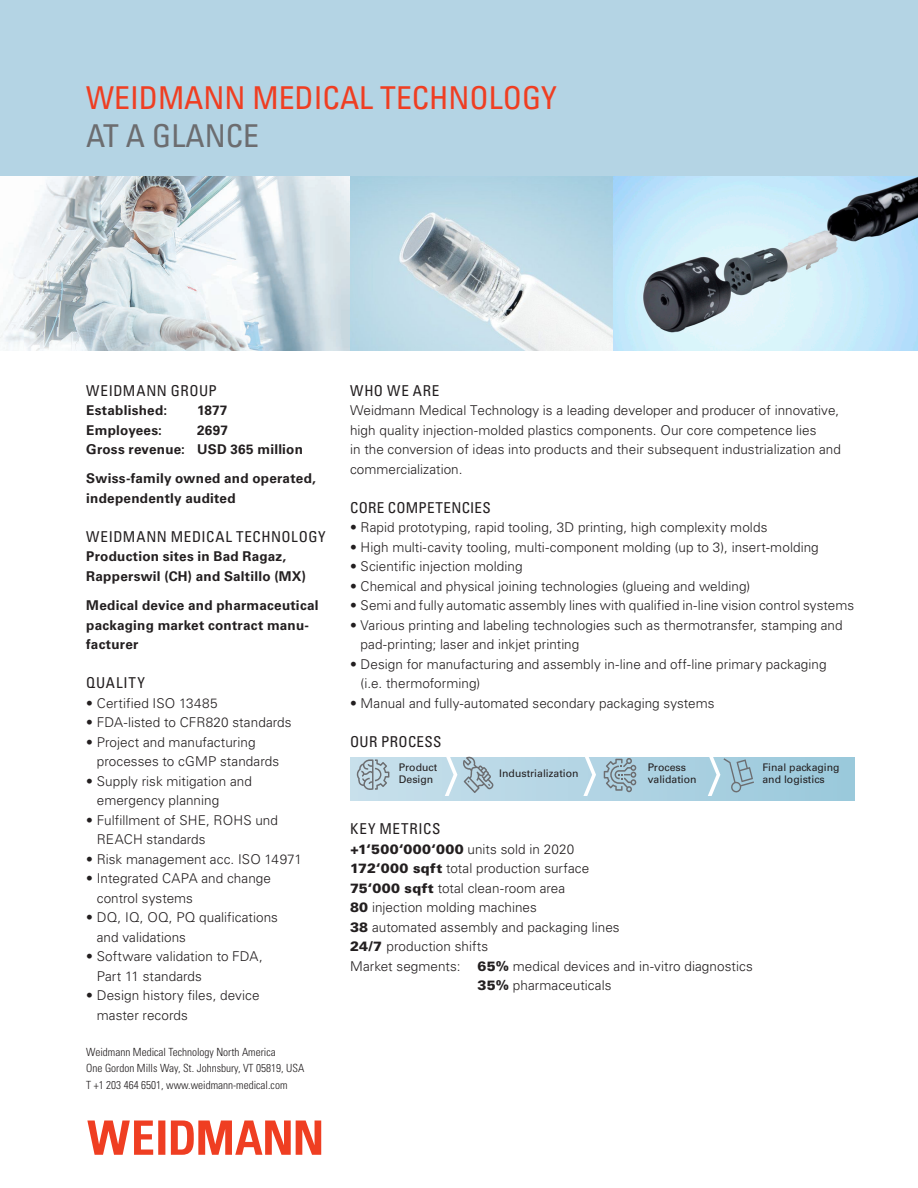
<style>
.page{position:relative;width:918px;height:1188px;background:#fff}
.page>*{position:absolute;margin:0;border:0;box-sizing:border-box;transform-origin:0 0}
.t1{font:condensed 31.5px/37.8px "Univers";color:#ef3e22}
.t2{font:condensed 15px "Univers";letter-spacing:.035em;color:#231f20}
.t3{font:condensed 15px "Univers";letter-spacing:.055em;color:#231f20}
.t4{font:300 13.5px/19.5px "Univers";letter-spacing:.005em;color:#231f20}
.t5{font:700 13.5px/19.5px "Univers";letter-spacing:.015em;color:#231f20}
.t6{font:300 condensed 11.25px "Univers";color:#231f20}
.t7{font:10.5px/12px "Univers";color:#231f20}
.s1{color:#6c6d70}
.s2{font-weight:900}
</style>
<div class="page">
<div style="left:0;top:0;width:918px;height:349px;background:#b4d4e4"></div>
<img style="left:0;top:176px;width:350px;height:174px">
<svg style="left:87px;top:1121px;width:234px;height:34px"></svg>
<div style="left:350px;top:758px;width:504px;height:42px;background:linear-gradient(to right,#c8e0eb,#9ac8db)"></div>
<svg style="left:604px;top:758px;width:32px;height:34px"></svg>
<svg style="left:583px;top:757px;width:13px;height:39px"></svg>
<svg style="left:708px;top:757px;width:46px;height:39px;background:#a6c7d6"></svg>
<svg style="left:357px;top:759px;width:32px;height:31px"></svg>
<svg style="left:445px;top:756px;width:49px;height:40px;background:#b7cdd7"></svg>
<img style="left:350px;top:176px;width:568px;height:174px">
<p class="t1" style="left:86px;top:78px;width:472px">WEIDMANN MEDICAL TECHNOLOGY<br><span class="s1">AT A GLANCE</span></p>
<p class="t2" style="left:86px;top:381px;width:132px">WEIDMANN GROUP</p>
<p class="t5" style="left:86px;top:401px;width:82px">Established:</p>
<p class="t5" style="left:197px;top:401px;width:32px">1877</p>
<p class="t5" style="left:86px;top:420px;width:77px">Employees:</p>
<p class="t5" style="left:86px;top:420px;width:218px;text-indent:111px">2697<br>Gross revenue: USD 365 million</p>
<p class="t5" style="left:86px;top:469px;width:231px">Swiss-family owned and operated, independently audited</p>
<p class="t2" style="left:86px;top:527px;width:241px">WEIDMANN MEDICAL TECHNOLOGY</p>
<p class="t5" style="left:86px;top:547px;width:221px">Production sites in Bad Ragaz,<br>Rapperswil (CH) and Saltillo (MX)</p>
<p class="t5" style="left:86px;top:596px;width:234px">Medical device and pharmaceutical packaging market contract manu&shy;facturer</p>
<p class="t3" style="left:86px;top:673px;width:60px">QUALITY</p>
<p class="t4" style="left:86px;top:693px;width:133px">• Certified ISO 13485</p>
<p class="t4" style="left:86px;top:713px;width:207px">• FDA-listed to CFR820 standards</p>
<p class="t4" style="left:97px;top:732px;width:184px;text-indent:-11px">• Project and manufacturing processes to cGMP standards</p>
<p class="t4" style="left:97px;top:771px;width:157px;text-indent:-11px">• Supply risk mitigation and emergency planning</p>
<p class="t4" style="left:97px;top:810px;width:183px;text-indent:-11px">• Fulfillment of SHE, ROHS und<br>REACH standards</p>
<p class="t4" style="left:86px;top:849px;width:217px">• Risk management acc. ISO 14971</p>
<p class="t4" style="left:97px;top:869px;width:176px;text-indent:-11px">• Integrated CAPA and change control systems</p>
<p class="t4" style="left:97px;top:908px;width:183px;text-indent:-11px">• DQ, IQ, OQ, PQ qualifications and validations</p>
<p class="t4" style="left:97px;top:947px;width:168px;text-indent:-11px">• Software validation to FDA,<br>Part 11 standards</p>
<p class="t4" style="left:97px;top:986px;width:164px;text-indent:-11px">• Design history files, device master records</p>
<p class="t6" style="left:86px;top:1045px;width:191px">Weidmann Medical Technology North America</p>
<p class="t6" style="left:86px;top:1062px;width:219px">One Gordon Mills Way, St. Johnsbury, VT 05819, USA</p>
<p class="t6" style="left:86px;top:1078px;width:203px">T +1 203 464 6501, www.weidmann-medical.com</p>
<p class="t2" style="left:350px;top:381px;width:91px">WHO WE ARE</p>
<p class="t4" style="left:350px;top:401px;width:492px">Weidmann Medical Technology is a leading developer and producer of innovative, high quality injection-molded plastics components. Our core competence lies<br>in the conversion of ideas into products and their subsequent industrialization and commercialization.</p>
<p class="t2" style="left:350px;top:498px;width:142px">CORE COMPETENCIES</p>
<p class="t4" style="left:350px;top:518px;width:419px">• Rapid prototyping, rapid tooling, 3D printing, high complexity molds</p>
<p class="t4" style="left:350px;top:537px;width:470px">• High multi-cavity tooling, multi-component molding (up to 3), insert-molding</p>
<p class="t4" style="left:350px;top:557px;width:174px">• Scientific injection molding</p>
<p class="t4" style="left:350px;top:576px;width:402px">• Chemical and physical joining technologies (glueing and welding)</p>
<p class="t4" style="left:350px;top:596px;width:506px">• Semi and fully automatic assembly lines with qualified in-line vision control systems</p>
<p class="t4" style="left:361px;top:615px;width:484px;text-indent:-11px">• Various printing and labeling technologies such as thermotransfer, stamping and pad-printing; laser and inkjet printing</p>
<p class="t4" style="left:361px;top:654px;width:468px;text-indent:-11px">• Design for manufacturing and assembly in-line and off-line primary packaging (i.e. thermoforming)</p>
<p class="t4" style="left:350px;top:693px;width:366px">• Manual and fully-automated secondary packaging systems</p>
<p class="t2" style="left:350px;top:732px;width:93px">OUR PROCESS</p>
<p class="t7" style="left:399px;top:762px;width:40px">Product<br>Design</p>
<p class="t7" style="left:499px;top:767px;width:81px">Industrialization</p>
<p class="t7" style="left:648px;top:762px;width:51px">Process validation</p>
<p class="t7" style="left:762px;top:762px;width:79px">Final packaging</p>
<p class="t7" style="left:762px;top:774px;width:64px">and logistics</p>
<p class="t3" style="left:350px;top:820px;width:92px">KEY METRICS</p>
<p class="t4" style="left:350px;top:839px;width:226px"><span class="s2">+1‘500‘000‘000</span> units sold in 2020</p>
<p class="t4" style="left:350px;top:859px;width:241px"><span class="s2">172‘000 sqft</span> total production surface</p>
<p class="t4" style="left:350px;top:878px;width:217px"><span class="s2">75‘000 sqft</span> total clean-room area</p>
<p class="t4" style="left:350px;top:898px;width:188px"><span class="s2">80</span> injection molding machines</p>
<p class="t4" style="left:350px;top:917px;width:271px"><span class="s2">38</span> automated assembly and packaging lines</p>
<p class="t4" style="left:350px;top:937px;width:140px"><span class="s2">24/7</span> production shifts<br>Market segments:</p>
<p class="t4" style="left:478px;top:956px;width:277px"><span class="s2">65%</span> medical devices and in-vitro diagnostics</p>
<p class="t4" style="left:478px;top:976px;width:135px"><span class="s2">35%</span> pharmaceuticals</p>
</div>
